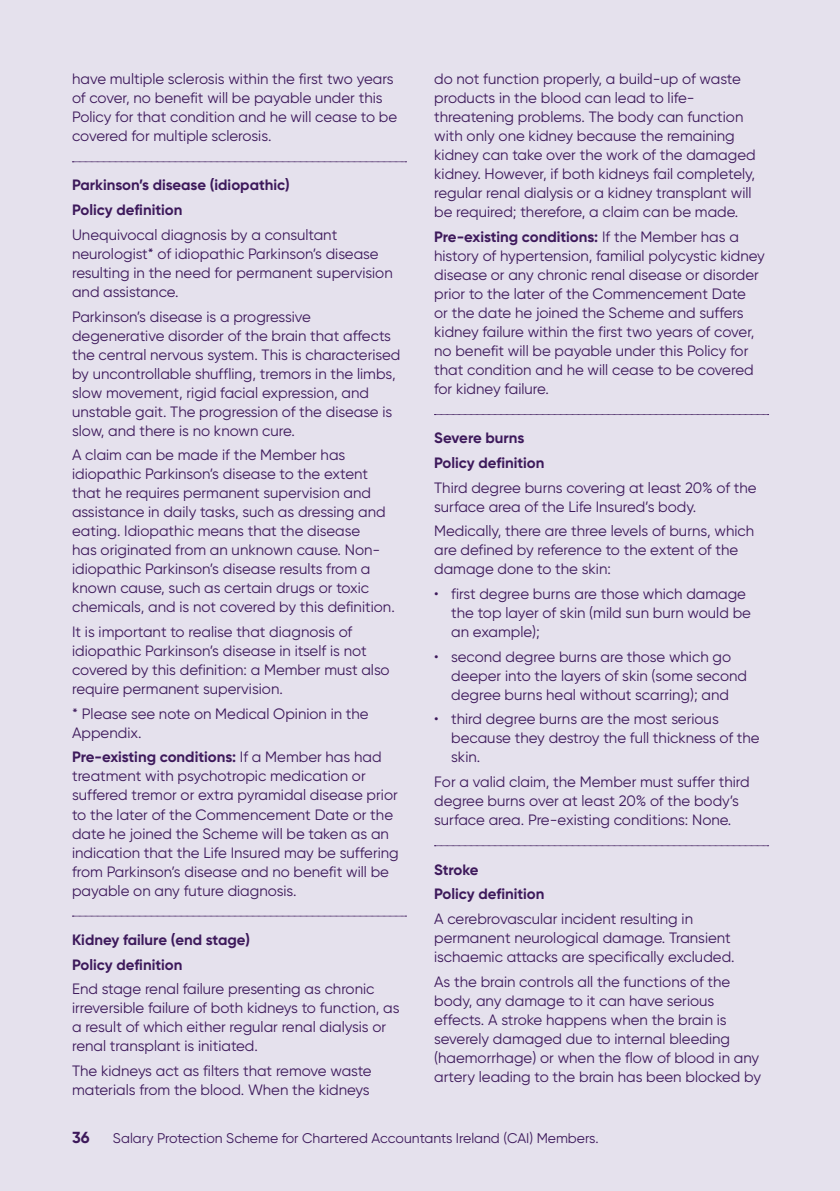
<style>
.page{position:relative;width:840px;height:1191px;background:#fff}
.page>*{position:absolute;margin:0;border:0;box-sizing:border-box;transform-origin:0 0}
.t1{font:700 16px "Gilroy";color:#3d195b}
.t2{font:15px/19px "Gilroy";color:#3d195b}
.t3{font:700 15px/24.6px "Gilroy";color:#3d195b}
.t4{font:14px "Gilroy";color:#3d195b}
.s1{font-weight:700}
</style>
<div class="page">
<hr style="left:839px;top:0;width:1px;height:1191px;background:#e5e1ed">
<div style="left:0;top:0;width:839px;height:1191px;background:#e5e1ed"></div>
<svg style="left:72px;top:161px;width:334px;height:1px"></svg>
<svg style="left:72px;top:915px;width:334px;height:1px"></svg>
<svg style="left:434px;top:414px;width:334px;height:1px"></svg>
<svg style="left:434px;top:845px;width:334px;height:1px"></svg>
<p class="t2" style="left:72px;top:69px;width:326px">have multiple sclerosis within the first two years of cover, no benefit will be payable under this Policy for that condition and he will cease to be covered for multiple sclerosis.</p>
<p class="t3" style="left:72px;top:173px;width:219px">Parkinson’s disease (idiopathic)<br>Policy definition</p>
<p class="t2" style="left:72px;top:225px;width:322px">Unequivocal diagnosis by a consultant neurologist* of idiopathic Parkinson’s disease resulting in the need for permanent supervision and assistance.</p>
<p class="t2" style="left:72px;top:306px;width:329px">Parkinson’s disease is a progressive degenerative disorder of the brain that affects the central nervous system. This is characterised by uncontrollable shuffling, tremors in the limbs, slow movement, rigid facial expression, and unstable gait. The progression of the disease is slow, and there is no known cure.</p>
<p class="t2" style="left:72px;top:445px;width:324px">A claim can be made if the Member has idiopathic Parkinson’s disease to the extent that he requires permanent supervision and assistance in daily tasks, such as dressing and eating. Idiopathic means that the disease<br>has originated from an unknown cause. Non&shy;idiopathic Parkinson’s disease results from a known cause, such as certain drugs or toxic chemicals, and is not covered by this definition.</p>
<p class="t2" style="left:72px;top:622px;width:319px">It is important to realise that diagnosis of idiopathic Parkinson’s disease in itself is not covered by this definition: a Member must also require permanent supervision.</p>
<p class="t2" style="left:72px;top:704px;width:298px">* Please see note on Medical Opinion in the<br>Appendix.</p>
<p class="t2" style="left:72px;top:747px;width:328px"><span class="s1">Pre-existing conditions:</span> If a Member has had treatment with psychotropic medication or suffered tremor or extra pyramidal disease prior to the later of the Commencement Date or the date he joined the Scheme will be taken as an indication that the Life Insured may be suffering from Parkinson’s disease and no benefit will be payable on any future diagnosis.</p>
<p class="t3" style="left:72px;top:927px;width:179px">Kidney failure (end stage)<br>Policy definition</p>
<p class="t2" style="left:72px;top:979px;width:329px">End stage renal failure presenting as chronic irreversible failure of both kidneys to function, as a result of which either regular renal dialysis or renal transplant is initiated.</p>
<p class="t2" style="left:72px;top:1061px;width:301px">The kidneys act as filters that remove waste materials from the blood. When the kidneys</p>
<p class="t2" style="left:434px;top:69px;width:323px">do not function properly, a build-up of waste products in the blood can lead to life&shy;threatening problems. The body can function with only one kidney because the remaining kidney can take over the work of the damaged kidney. However, if both kidneys fail completely, regular renal dialysis or a kidney transplant will be required; therefore, a claim can be made.</p>
<p class="t2" style="left:434px;top:227px;width:332px"><span class="s1">Pre-existing conditions:</span> If the Member has a history of hypertension, familial polycystic kidney disease or any chronic renal disease or disorder prior to the later of the Commencement Date<br>or the date he joined the Scheme and suffers kidney failure within the first two years of cover, no benefit will be payable under this Policy for that condition and he will cease to be covered for kidney failure.</p>
<p class="t3" style="left:434px;top:425px;width:112px">Severe burns<br>Policy definition</p>
<p class="t2" style="left:434px;top:478px;width:324px">Third degree burns covering at least 20% of the surface area of the Life Insured’s body.</p>
<p class="t2" style="left:434px;top:521px;width:321px">Medically, there are three levels of burns, which are defined by reference to the extent of the damage done to the skin:</p>
<p class="t2" style="left:451px;top:584px;width:301px;text-indent:-17px">• first degree burns are those which damage the top layer of skin (mild sun burn would be an example);</p>
<p class="t2" style="left:451px;top:647px;width:297px;text-indent:-17px">• second degree burns are those which go deeper into the layers of skin (some second degree burns heal without scarring); and</p>
<p class="t2" style="left:451px;top:709px;width:310px;text-indent:-17px">• third degree burns are the most serious because they destroy the full thickness of the skin.</p>
<p class="t2" style="left:434px;top:772px;width:317px">For a valid claim, the Member must suffer third degree burns over at least 20% of the body’s surface area. Pre-existing conditions: None.</p>
<p class="t3" style="left:434px;top:857px;width:112px">Stroke<br>Policy definition</p>
<p class="t2" style="left:434px;top:909px;width:302px">A cerebrovascular incident resulting in permanent neurological damage. Transient ischaemic attacks are specifically excluded.</p>
<p class="t2" style="left:434px;top:971px;width:328px">As the brain controls all the functions of the body, any damage to it can have serious effects. A stroke happens when the brain is severely damaged due to internal bleeding (haemorrhage) or when the flow of blood in any artery leading to the brain has been blocked by</p>
<p class="t1" style="left:72px;top:1127px;width:19px">36</p>
<p class="t4" style="left:113px;top:1129px;width:487px">Salary Protection Scheme for Chartered Accountants Ireland (CAI) Members.</p>
</div>
